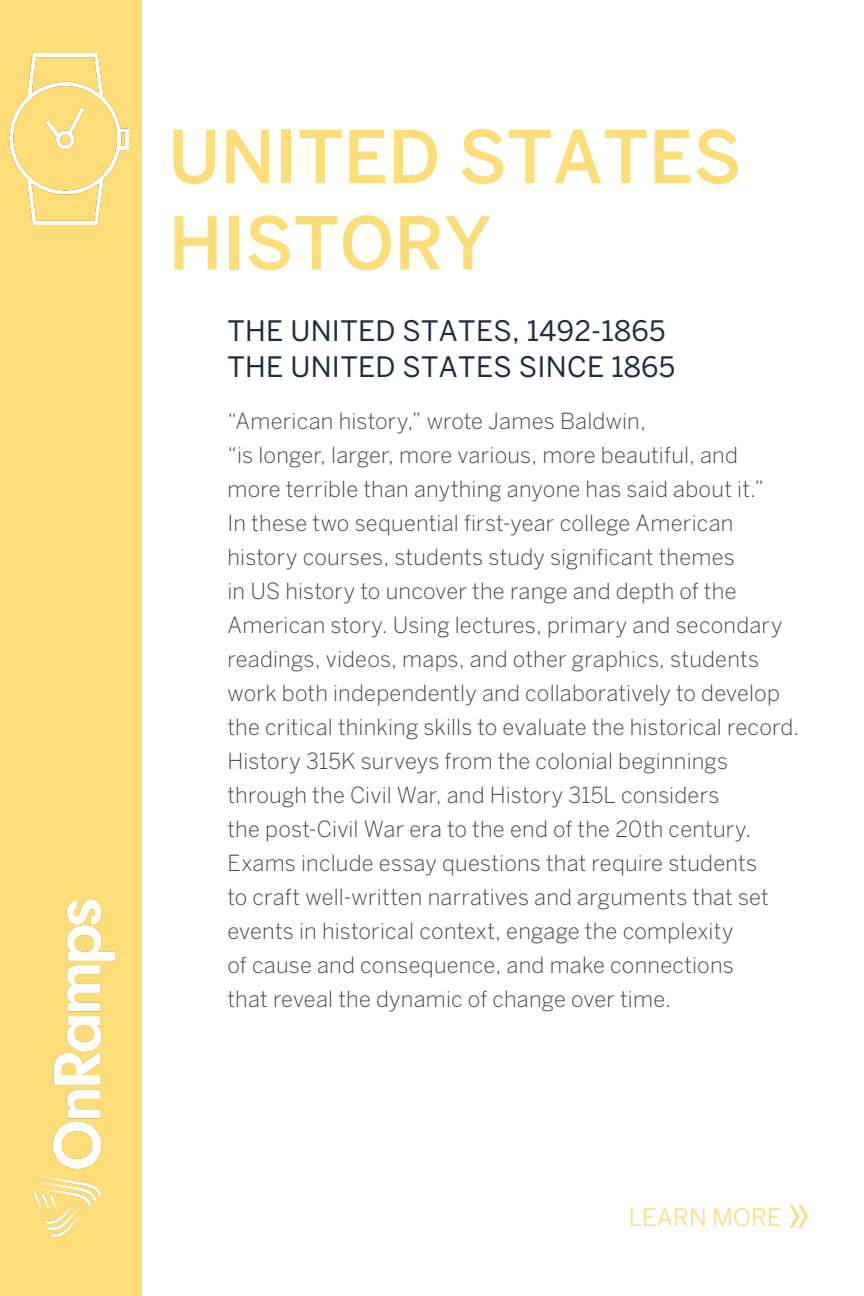
<style>
.page{position:relative;width:864px;height:1296px;background:#fff}
.page>*{position:absolute;margin:0;border:0;box-sizing:border-box;transform-origin:0 0}
.t1{font:500 72px/86.4px "Benton Sans";color:#fcdd78}
.body_copy{font:28px/36px "Benton Sans";letter-spacing:.01em;color:#1e2c3f}
.body_copy-2{font:24px "Benton Sans";color:#fcdd78}
.body_copy-3{font:300 22px/34px "Benton Sans";letter-spacing:.01em;color:#444}
.s1{font-size:44px}
</style>
<div class="page">
<div style="left:0;top:0;width:141px;height:1296px;background:#fcdd78"></div>
<img style="left:9px;top:54px;width:120px;height:170px">
<img style="left:33px;top:901px;width:81px;height:336px">
<p class="t1" style="left:168px;top:113px;width:575px">UNITED STATES<br>HISTORY</p>
<p class="body_copy" style="left:228px;top:312px;width:449px">THE UNITED STATES, 1492-1865<br>THE UNITED STATES SINCE 1865</p>
<p class="body_copy-3" style="left:228px;top:404px;width:573px">“American history,” wrote James Baldwin,<br>“is longer, larger, more various, more beautiful, and<br>more terrible than anything anyone has said about it.”<br>In these two sequential first-year college American history courses, students study significant themes<br>in US history to uncover the range and depth of the American story. Using lectures, primary and secondary readings, videos, maps, and other graphics, students work both independently and collaboratively to develop the critical thinking skills to evaluate the historical record.<br>History 315K surveys from the colonial beginnings through the Civil War, and History 315L considers<br>the post-Civil War era to the end of the 20th century.<br>Exams include essay questions that require students<br>to craft well-written narratives and arguments that set events in historical context, engage the complexity<br>of cause and consequence, and make connections<br>that reveal the dynamic of change over time.</p>
<p class="body_copy-2" style="left:629px;top:1203px;width:183px">LEARN MORE <span class="s1">»</span></p>
</div>
